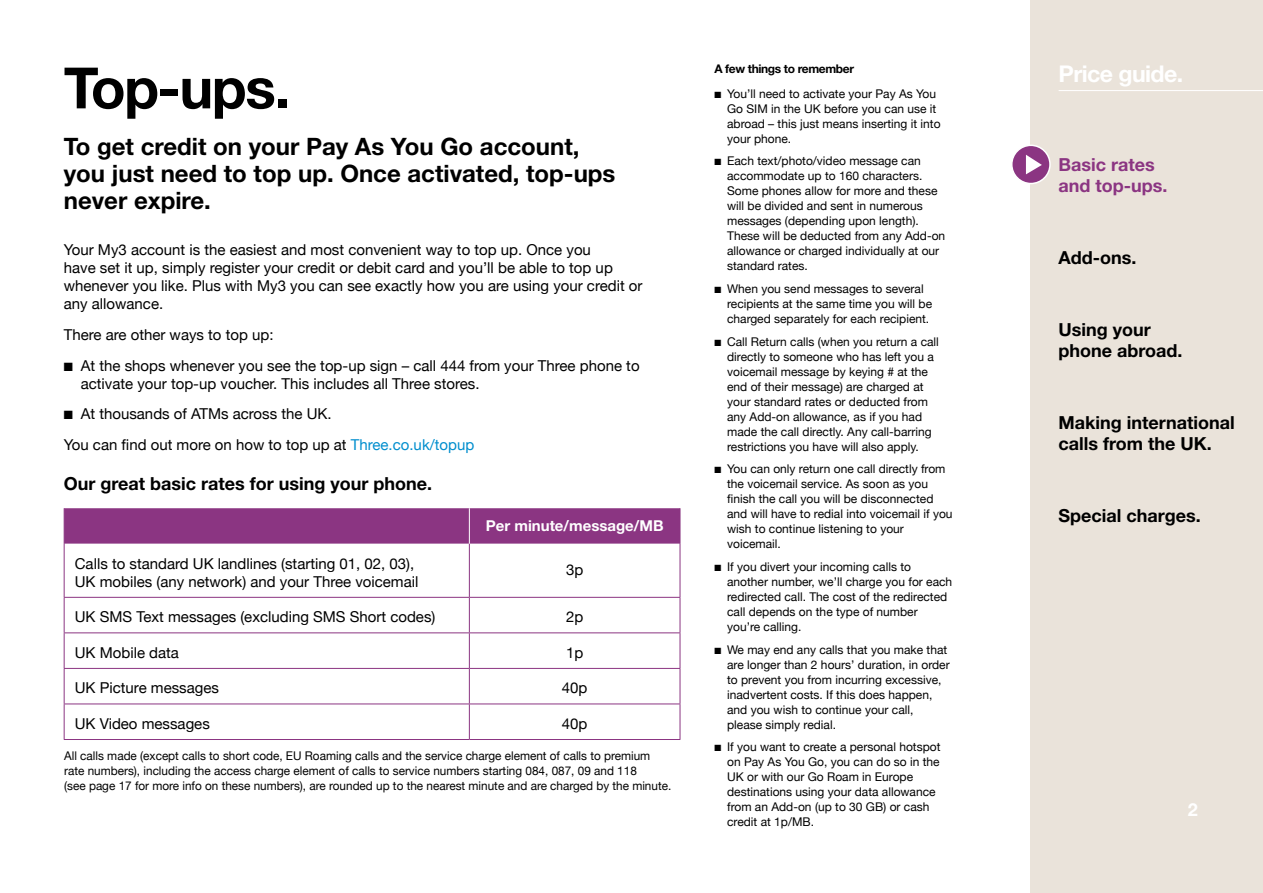
<style>
.page{position:relative;width:1263px;height:893px;background:#fff}
.page>*{position:absolute;margin:0;border:0;box-sizing:border-box;transform-origin:0 0}
.t1{font:700 57px "Helvetica Neue LT";letter-spacing:-.025em;color:#000}
.t2{font:700 24px/27px "Helvetica Neue LT";color:#000}
.t3{font:700 23.1px "Helvetica Neue LT";letter-spacing:-.025em;color:#fff}
.t4{font:700 18px/21px "Helvetica Neue LT";color:#000}
.t5{font:700 18px/21px "Helvetica Neue LT";color:#8b3582}
.t6{font:700 18px "Helvetica Neue LT";color:#fff}
.t7{font:15px/18px "Helvetica Neue";color:#000}
.t8{font:700 15px "Helvetica Neue LT";color:#fff}
.body_copy{font:12px/15px "Helvetica Neue";color:#000}
.t9{font:700 12px "Helvetica Neue LT";letter-spacing:-.03em;color:#000}
.s1{color:#008ece}
</style>
<div class="page">
<div style="left:1031px;top:0;width:232px;height:893px;background:#eae3da"></div>
<div style="left:1012px;top:145px;width:38px;height:39px;background:#8b3582;border-radius:50%"></div>
<div style="left:1011px;top:145px;width:40px;height:39px;border:2px solid #fff;border-radius:50%"></div>
<svg style="left:1026px;top:155px;width:16px;height:19px"></svg>
<hr style="left:1058px;top:90px;width:205px;height:1px;background:#fff">
<div style="left:65px;top:508px;width:615px;height:36px;background:#8b3582"></div>
<svg style="left:65px;top:544px;width:615px;height:195px"></svg>
<hr style="left:469px;top:508px;width:1px;height:36px;background:#fff">
<hr style="left:469px;top:544px;width:1px;height:53px;background:#8b3582">
<hr style="left:469px;top:598px;width:1px;height:34px;background:#8b3582">
<hr style="left:469px;top:633px;width:1px;height:35px;background:#8b3582">
<hr style="left:469px;top:669px;width:1px;height:35px;background:#8b3582">
<hr style="left:469px;top:704px;width:1px;height:35px;background:#8b3582">
<hr style="left:64px;top:597px;width:405px;height:1px;background:#8b3582">
<hr style="left:469px;top:597px;width:211px;height:1px;background:#8b3582">
<hr style="left:64px;top:632px;width:405px;height:1px;background:#8b3582">
<hr style="left:469px;top:632px;width:211px;height:1px;background:#8b3582">
<hr style="left:64px;top:668px;width:405px;height:1px;background:#8b3582">
<hr style="left:469px;top:668px;width:211px;height:1px;background:#8b3582">
<hr style="left:64px;top:704px;width:405px;height:1px;background:#8b3582">
<hr style="left:469px;top:704px;width:211px;height:1px;background:#8b3582">
<hr style="left:64px;top:739px;width:405px;height:1px;background:#8b3582">
<hr style="left:469px;top:739px;width:211px;height:1px;background:#8b3582">
<hr style="left:64px;top:508px;width:1px;height:36px;background:#8b3582">
<hr style="left:64px;top:544px;width:1px;height:53px;background:#8b3582">
<hr style="left:64px;top:598px;width:1px;height:34px;background:#8b3582">
<hr style="left:64px;top:633px;width:1px;height:35px;background:#8b3582">
<hr style="left:64px;top:669px;width:1px;height:35px;background:#8b3582">
<hr style="left:64px;top:704px;width:1px;height:35px;background:#8b3582">
<hr style="left:680px;top:508px;width:1px;height:36px;background:#8b3582">
<hr style="left:680px;top:544px;width:1px;height:53px;background:#8b3582">
<hr style="left:680px;top:598px;width:1px;height:34px;background:#8b3582">
<hr style="left:680px;top:633px;width:1px;height:35px;background:#8b3582">
<hr style="left:680px;top:669px;width:1px;height:35px;background:#8b3582">
<hr style="left:680px;top:704px;width:1px;height:35px;background:#8b3582">
<p class="t1" style="left:64px;top:53px;width:228px">Top-ups.</p>
<p class="t2" style="left:64px;top:132px;width:553px">To get credit on your Pay As You Go account, you just need to top up. Once activated, top‑ups never expire.</p>
<p class="t7" style="left:64px;top:240px;width:580px">Your My3 account is the easiest and most convenient way to top up. Once you<br>have set it up, simply register your credit or debit card and you’ll be able to top up whenever you like. Plus with My3 you can see exactly how you are using your credit or any allowance.</p>
<p class="t7" style="left:64px;top:324px;width:211px">There are other ways to top up:</p>
<p class="t7" style="left:81px;top:355px;width:560px;text-indent:-17px">■ At the shops whenever you see the top-up sign – call 444 from your Three phone to activate your top-up voucher. This includes all Three stores.</p>
<p class="t7" style="left:64px;top:404px;width:269px">■ At thousands of ATMs across the UK.</p>
<p class="t7" style="left:64px;top:435px;width:412px">You can find out more on how to top up at <span class="s1">Three.co.uk/topup</span></p>
<p class="t4" style="left:64px;top:472px;width:370px">Our great basic rates for using your phone.</p>
<p class="t8" style="left:486px;top:516px;width:179px">Per minute/message/MB</p>
<p class="t7" style="left:75px;top:553px;width:345px">Calls to standard UK landlines (starting 01, 02, 03),<br>UK mobiles (any network) and your Three voicemail</p>
<p class="t7" style="left:566px;top:560px;width:19px">3p</p>
<p class="t7" style="left:75px;top:607px;width:362px">UK SMS Text messages (excluding SMS Short codes)</p>
<p class="t7" style="left:566px;top:607px;width:19px">2p</p>
<p class="t7" style="left:75px;top:642px;width:106px">UK Mobile data</p>
<p class="t7" style="left:566px;top:642px;width:19px">1p</p>
<p class="t7" style="left:75px;top:678px;width:146px">UK Picture messages</p>
<p class="t7" style="left:562px;top:678px;width:27px">40p</p>
<p class="t7" style="left:75px;top:713px;width:137px">UK Video messages</p>
<p class="t7" style="left:562px;top:713px;width:27px">40p</p>
<p class="body_copy" style="left:64px;top:747px;width:609px">All calls made (except calls to short code, EU Roaming calls and the service charge element of calls to premium rate numbers), including the access charge element of calls to service numbers starting 084, 087, 09 and 118<br>(see page 17 for more info on these numbers), are rounded up to the nearest minute and are charged by the minute.</p>
<p class="t9" style="left:714px;top:61px;width:141px">A few things to remember</p>
<p class="body_copy" style="left:727px;top:85px;width:215px;text-indent:-13px">■ You’ll need to activate your Pay As You<br>Go SIM in the UK before you can use it abroad – this just means inserting it into your phone.</p>
<p class="body_copy" style="left:727px;top:153px;width:220px;text-indent:-13px">■ Each text/photo/video message can accommodate up to 160 characters.<br>Some phones allow for more and these will be divided and sent in numerous messages (depending upon length).<br>These will be deducted from any Add‑on allowance or charged individually at our standard rates.</p>
<p class="body_copy" style="left:727px;top:280px;width:206px;text-indent:-13px">■ When you send messages to several recipients at the same time you will be charged separately for each recipient.</p>
<p class="body_copy" style="left:727px;top:333px;width:213px;text-indent:-13px">■ Call Return calls (when you return a call directly to someone who has left you a voicemail message by keying # at the end of their message) are charged at your standard rates or deducted from any Add-on allowance, as if you had made the call directly. Any call-barring restrictions you have will also apply.</p>
<p class="body_copy" style="left:727px;top:461px;width:227px;text-indent:-13px">■ You can only return one call directly from the voicemail service. As soon as you finish the call you will be disconnected and will have to redial into voicemail if you wish to continue listening to your voicemail.</p>
<p class="body_copy" style="left:727px;top:558px;width:227px;text-indent:-13px">■ If you divert your incoming calls to another number, we’ll charge you for each redirected call. The cost of the redirected call depends on the type of number you’re calling.</p>
<p class="body_copy" style="left:727px;top:641px;width:224px;text-indent:-13px">■ We may end any calls that you make that are longer than 2 hours’ duration, in order to prevent you from incurring excessive, inadvertent costs. If this does happen, and you wish to continue your call, please simply redial.</p>
<p class="body_copy" style="left:727px;top:739px;width:215px;text-indent:-13px">■ If you want to create a personal hotspot on Pay As You Go, you can do so in the<br>UK or with our Go Roam in Europe destinations using your data allowance from an Add-on (up to 30 GB) or cash credit at 1p/MB.</p>
<h3 class="t3" style="left:1058px;top:59px;width:126px">Price guide.</h3>
<h3 class="t5" style="left:1058px;top:153px;width:111px">Basic rates and top-ups.</h3>
<h3 class="t4" style="left:1058px;top:246px;width:79px">Add-ons.</h3>
<h3 class="t4" style="left:1058px;top:319px;width:126px">Using your phone abroad.</h3>
<h3 class="t4" style="left:1058px;top:412px;width:178px">Making international calls from the UK.</h3>
<h3 class="t4" style="left:1058px;top:505px;width:144px">Special charges.</h3>
<h3 class="t6" style="left:1188px;top:799px;width:12px">2</h3>
</div>
